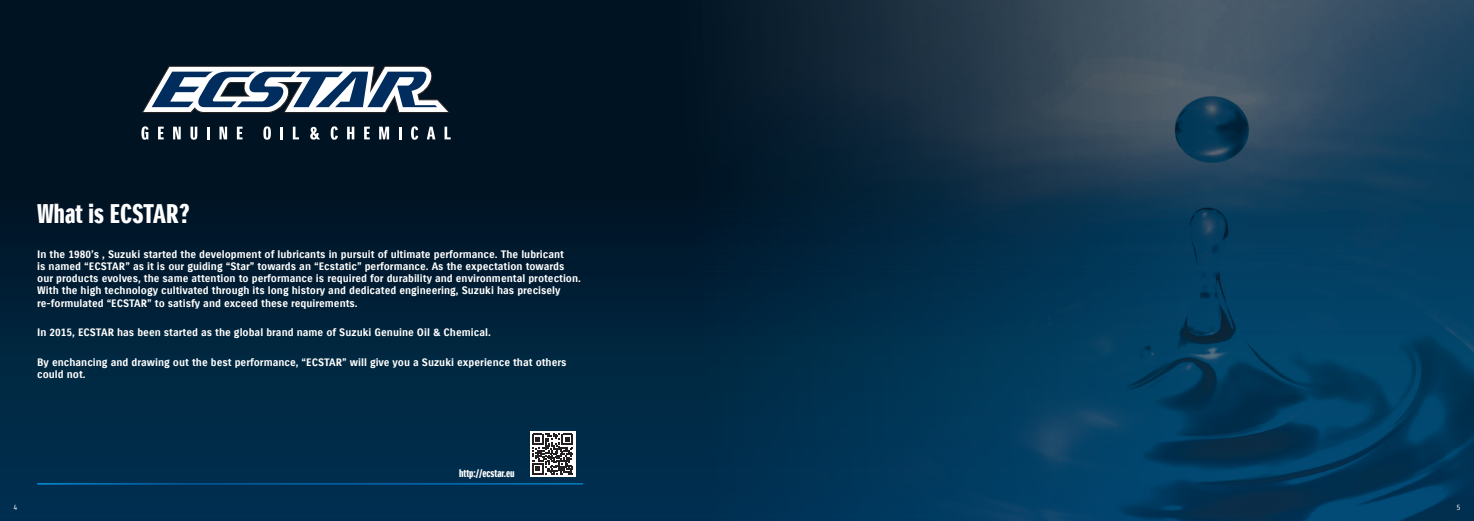
<style>
.page{position:relative;width:1474px;height:521px;background:#fff}
.page>*{position:absolute;margin:0;border:0;box-sizing:border-box;transform-origin:0 0}
.t1{font:26.25px "Suzuki PRO Headline";color:#fff}
.t2{font:10.5px/12.2px "Suzuki PRO Bold";color:#fff}
.t3{font:10.5px "Suzuki PRO Headline";color:#fff}
.t4{font:7.44px "Suzuki PRO Regular";color:#fff}
</style>
<div class="page">
<div style="left:0;top:0;width:1473px;height:521px;background:linear-gradient(to bottom,#000c17,#002f4f)"></div>
<img style="left:481px;top:0;width:992px;height:521px">
<hr style="left:37px;top:483px;width:546px;height:2px;background:#fff">
<svg style="left:141px;top:126px;width:7px;height:14px"></svg>
<svg style="left:158px;top:127px;width:6px;height:12px"></svg>
<svg style="left:173px;top:127px;width:8px;height:12px"></svg>
<svg style="left:190px;top:127px;width:7px;height:13px"></svg>
<svg style="left:207px;top:127px;width:3px;height:12px"></svg>
<svg style="left:219px;top:127px;width:8px;height:12px"></svg>
<svg style="left:237px;top:127px;width:5px;height:12px"></svg>
<svg style="left:263px;top:126px;width:8px;height:14px"></svg>
<svg style="left:280px;top:127px;width:3px;height:12px"></svg>
<svg style="left:293px;top:127px;width:6px;height:12px"></svg>
<svg style="left:310px;top:127px;width:10px;height:13px"></svg>
<svg style="left:331px;top:126px;width:7px;height:14px"></svg>
<svg style="left:347px;top:127px;width:7px;height:12px"></svg>
<svg style="left:364px;top:127px;width:6px;height:12px"></svg>
<svg style="left:379px;top:127px;width:10px;height:12px"></svg>
<svg style="left:399px;top:127px;width:2px;height:12px"></svg>
<svg style="left:411px;top:126px;width:7px;height:14px"></svg>
<svg style="left:427px;top:127px;width:8px;height:12px"></svg>
<svg style="left:444px;top:127px;width:6px;height:12px"></svg>
<svg style="left:141px;top:66px;width:309px;height:47px"></svg>
<div style="left:530px;top:432px;width:45px;height:45px;background:#fff"></div>
<svg style="left:532px;top:433px;width:41px;height:42px"></svg>
<h1 class="t1" style="left:37px;top:198px;width:154px">What is ECSTAR?</h1>
<p class="t2" style="left:37px;top:248px;width:545px">In the 1980’s , Suzuki started the development of lubricants in pursuit of ultimate performance. The lubricant<br>is named “ECSTAR” as it is our guiding “Star” towards an “Ecstatic” performance. As the expectation towards our products evolves, the same attention to performance is required for durability and environmental protection.<br>With the high technology cultivated through its long history and dedicated engineering, Suzuki has precisely re-formulated “ECSTAR” to satisfy and exceed these requirements.</p>
<p class="t2" style="left:37px;top:326px;width:455px">In 2015, ECSTAR has been started as the global brand name of Suzuki Genuine Oil &amp; Chemical.</p>
<p class="t2" style="left:37px;top:356px;width:531px">By enchancing and drawing out the best performance, “ECSTAR” will give you a Suzuki experience that others could not.</p>
<p class="t3" style="left:459px;top:467px;width:57px">http://ecstar.eu</p>
<p class="t4" style="left:13px;top:502px;width:6px">4</p>
<p class="t4" style="left:1456px;top:502px;width:6px">5</p>
</div>
